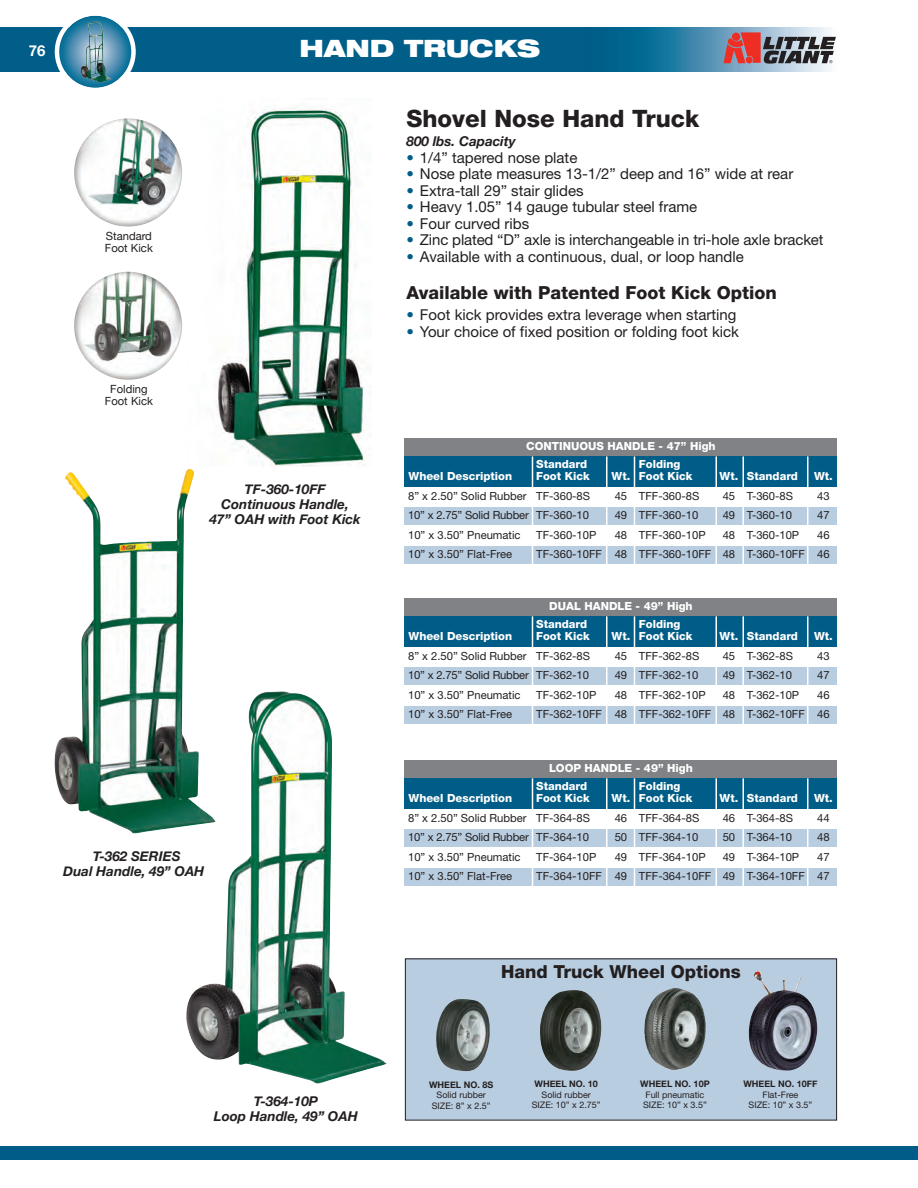
<style>
.page{position:relative;width:918px;height:1188px;background:#fff}
.page>*{position:absolute;margin:0;border:0;box-sizing:border-box;transform-origin:0 0}
.t1{font:800 24px "Helvetica Neue";color:#231f20}
.t2{font:900 expanded 24px "Helvetica Neue";color:#fff}
.t3{font:800 18px "Helvetica Neue";color:#231f20}
.t4{font:15px "Helvetica Neue";color:#231f20}
.t5{font:700 15px "Helvetica Neue";color:#fff}
.t6{font:italic 700 13.5px/15px "Helvetica Neue";color:#231f20;text-align:center}
.t7{font:11.25px "Helvetica Neue";color:#231f20}
.t8{font:800 11.25px/18px "Helvetica Neue";color:#fff}
.t9{font:11.25px/12px "Helvetica Neue";color:#231f20}
.t10{font:9px/10.5px "Helvetica Neue";color:#231f20;text-align:center}
.t11{font:700 9px "Helvetica Neue";color:#231f20}
.s1{color:#005d87}
</style>
<div class="page">
<img style="left:218px;top:98px;width:153px;height:368px">
<img style="left:55px;top:469px;width:139px;height:365px">
<img style="left:186px;top:691px;width:201px;height:393px">
<img style="left:74px;top:118px;width:108px;height:108px;border-radius:50%">
<img style="left:74px;top:272px;width:108px;height:108px;border-radius:50%">
<img style="left:0;top:27px;width:831px;height:45px">
<svg style="left:724px;top:32px;width:112px;height:32px"></svg>
<svg style="left:55px;top:15px;width:81px;height:73px"></svg>
<img style="left:81px;top:23px;width:21px;height:54px">
<div style="left:0;top:1146px;width:918px;height:14px;background:#005d87"></div>
<div style="left:405px;top:438px;width:432px;height:49px;background:#005d87"></div>
<div style="left:405px;top:507px;width:432px;height:18px;background:#b9cde0"></div>
<div style="left:405px;top:546px;width:432px;height:18px;background:#b9cde0"></div>
<div style="left:405px;top:438px;width:432px;height:18px;background:#808285"></div>
<hr style="left:606px;top:456px;width:1px;height:109px;background:#fff">
<hr style="left:634px;top:456px;width:1px;height:109px;background:#fff">
<hr style="left:715px;top:456px;width:2px;height:109px;background:#fff">
<hr style="left:742px;top:456px;width:2px;height:109px;background:#fff">
<hr style="left:807px;top:456px;width:1px;height:109px;background:#fff">
<hr style="left:532px;top:456px;width:1px;height:109px;background:#fff">
<div style="left:405px;top:598px;width:432px;height:48px;background:#005d87"></div>
<div style="left:405px;top:667px;width:432px;height:18px;background:#b9cde0"></div>
<div style="left:405px;top:706px;width:432px;height:18px;background:#b9cde0"></div>
<div style="left:405px;top:598px;width:432px;height:18px;background:#808285"></div>
<hr style="left:606px;top:616px;width:1px;height:109px;background:#fff">
<hr style="left:634px;top:616px;width:1px;height:109px;background:#fff">
<hr style="left:715px;top:616px;width:2px;height:109px;background:#fff">
<hr style="left:742px;top:616px;width:2px;height:109px;background:#fff">
<hr style="left:807px;top:616px;width:1px;height:109px;background:#fff">
<hr style="left:532px;top:616px;width:1px;height:109px;background:#fff">
<div style="left:405px;top:760px;width:432px;height:48px;background:#005d87"></div>
<div style="left:405px;top:829px;width:432px;height:18px;background:#b9cde0"></div>
<div style="left:405px;top:868px;width:432px;height:18px;background:#b9cde0"></div>
<div style="left:405px;top:760px;width:432px;height:18px;background:#808285"></div>
<hr style="left:606px;top:778px;width:1px;height:109px;background:#fff">
<hr style="left:634px;top:778px;width:1px;height:109px;background:#fff">
<hr style="left:715px;top:778px;width:2px;height:109px;background:#fff">
<hr style="left:742px;top:778px;width:2px;height:109px;background:#fff">
<hr style="left:807px;top:778px;width:1px;height:109px;background:#fff">
<hr style="left:532px;top:778px;width:1px;height:109px;background:#fff">
<div style="left:405px;top:959px;width:432px;height:161px;background:#b9cde0"></div>
<img style="left:540px;top:990px;width:62px;height:81px">
<img style="left:436px;top:999px;width:54px;height:73px">
<img style="left:749px;top:971px;width:68px;height:99px">
<img style="left:644px;top:988px;width:62px;height:82px">
<h3 class="t5" style="left:29px;top:42px;width:18px">76</h3>
<h1 class="t2" style="left:300px;top:40px;width:242px">HAND TRUCKS</h1>
<p class="t9" style="left:105px;top:230px;width:49px">Standard<br>Foot Kick</p>
<p class="t9" style="left:105px;top:383px;width:49px;text-align:center">Folding<br>Foot Kick</p>
<p class="t6" style="left:209px;top:482px;width:153px">TF-360-10FF<br>Continuous Handle,<br>47” OAH with Foot Kick</p>
<p class="t6" style="left:63px;top:849px;width:143px">T-362 SERIES<br>Dual Handle, 49” OAH</p>
<p class="t6" style="left:214px;top:1093px;width:145px">T-364-10P<br>Loop Handle, 49” OAH</p>
<h1 class="t1" style="left:406px;top:109px;width:294px">Shovel Nose Hand Truck</h1>
<p class="t6" style="left:406px;top:133px;width:111px">800 lbs. Capacity</p>
<h3 class="t4" style="left:406px;top:152px;width:172px"><span class="s1">•</span> 1/4” tapered nose plate</h3>
<h3 class="t4" style="left:406px;top:168px;width:388px"><span class="s1">•</span> Nose plate measures 13-1/2” deep and 16” wide at rear</h3>
<h3 class="t4" style="left:406px;top:185px;width:179px"><span class="s1">•</span> Extra-tall 29” stair glides</h3>
<h3 class="t4" style="left:406px;top:201px;width:292px"><span class="s1">•</span> Heavy 1.05” 14 gauge tubular steel frame</h3>
<h3 class="t4" style="left:406px;top:218px;width:124px"><span class="s1">•</span> Four curved ribs</h3>
<h3 class="t4" style="left:406px;top:234px;width:419px"><span class="s1">•</span> Zinc plated “D” axle is interchangeable in tri-hole axle bracket</h3>
<h3 class="t4" style="left:406px;top:251px;width:339px"><span class="s1">•</span> Available with a continuous, dual, or loop handle</h3>
<h2 class="t3" style="left:406px;top:286px;width:372px">Available with Patented Foot Kick Option</h2>
<h3 class="t4" style="left:406px;top:309px;width:331px"><span class="s1">•</span> Foot kick provides extra leverage when starting</h3>
<h3 class="t4" style="left:406px;top:326px;width:334px"><span class="s1">•</span> Your choice of fixed position or folding foot kick</h3>
<p class="t8" style="left:536px;top:438px;width:181px;text-indent:-10px">CONTINUOUS HANDLE - 47” High<br>Standard</p>
<p class="t8" style="left:639px;top:456px;width:43px">Folding</p>
<p class="t8" style="left:409px;top:468px;width:105px">Wheel Description</p>
<p class="t8" style="left:536px;top:468px;width:55px">Foot Kick</p>
<p class="t8" style="left:612px;top:468px;width:82px">Wt. Foot Kick</p>
<p class="t8" style="left:720px;top:468px;width:80px">Wt. Standard</p>
<p class="t8" style="left:814px;top:468px;width:20px">Wt.</p>
<p class="t7" style="left:408px;top:492px;width:184px">8” x 2.50” Solid Rubber TF-360-8S</p>
<p class="t7" style="left:615px;top:492px;width:86px">45 TFF-360-8S</p>
<p class="t7" style="left:723px;top:492px;width:72px">45 T-360-8S</p>
<p class="t7" style="left:817px;top:492px;width:14px">43</p>
<p class="t7" style="left:408px;top:511px;width:183px">10” x 2.75” Solid Rubber TF-360-10</p>
<p class="t7" style="left:615px;top:511px;width:85px">49 TFF-360-10</p>
<p class="t7" style="left:723px;top:511px;width:71px">49 T-360-10</p>
<p class="t7" style="left:817px;top:511px;width:14px">47</p>
<p class="t7" style="left:408px;top:531px;width:114px">10” x 3.50” Pneumatic</p>
<p class="t7" style="left:536px;top:531px;width:62px">TF-360-10P</p>
<p class="t7" style="left:615px;top:531px;width:92px">48 TFF-360-10P</p>
<p class="t7" style="left:723px;top:531px;width:78px">48 T-360-10P</p>
<p class="t7" style="left:817px;top:531px;width:14px">46</p>
<p class="t7" style="left:408px;top:550px;width:106px">10” x 3.50” Flat-Free</p>
<p class="t7" style="left:536px;top:550px;width:295px">TF-360-10FF 48 TFF-360-10FF 48 T-360-10FF 46</p>
<p class="t8" style="left:536px;top:598px;width:158px;text-indent:13px">DUAL HANDLE - 49” High<br>Standard</p>
<p class="t8" style="left:639px;top:616px;width:43px">Folding</p>
<p class="t8" style="left:409px;top:628px;width:105px">Wheel Description</p>
<p class="t8" style="left:536px;top:628px;width:55px">Foot Kick</p>
<p class="t8" style="left:612px;top:628px;width:82px">Wt. Foot Kick</p>
<p class="t8" style="left:720px;top:628px;width:80px">Wt. Standard</p>
<p class="t8" style="left:814px;top:628px;width:20px">Wt.</p>
<p class="t7" style="left:408px;top:652px;width:184px">8” x 2.50” Solid Rubber TF-362-8S</p>
<p class="t7" style="left:615px;top:652px;width:86px">45 TFF-362-8S</p>
<p class="t7" style="left:723px;top:652px;width:72px">45 T-362-8S</p>
<p class="t7" style="left:817px;top:652px;width:14px">43</p>
<p class="t7" style="left:408px;top:671px;width:183px">10” x 2.75” Solid Rubber TF-362-10</p>
<p class="t7" style="left:615px;top:671px;width:85px">49 TFF-362-10</p>
<p class="t7" style="left:723px;top:671px;width:71px">49 T-362-10</p>
<p class="t7" style="left:817px;top:671px;width:14px">47</p>
<p class="t7" style="left:408px;top:691px;width:114px">10” x 3.50” Pneumatic</p>
<p class="t7" style="left:536px;top:691px;width:62px">TF-362-10P</p>
<p class="t7" style="left:615px;top:691px;width:92px">48 TFF-362-10P</p>
<p class="t7" style="left:723px;top:691px;width:78px">48 T-362-10P</p>
<p class="t7" style="left:817px;top:691px;width:14px">46</p>
<p class="t7" style="left:408px;top:710px;width:106px">10” x 3.50” Flat-Free</p>
<p class="t7" style="left:536px;top:710px;width:295px">TF-362-10FF 48 TFF-362-10FF 48 T-362-10FF 46</p>
<p class="t8" style="left:536px;top:760px;width:158px;text-indent:13px">LOOP HANDLE - 49” High<br>Standard</p>
<p class="t8" style="left:639px;top:778px;width:43px">Folding</p>
<p class="t8" style="left:409px;top:790px;width:105px">Wheel Description</p>
<p class="t8" style="left:536px;top:790px;width:55px">Foot Kick</p>
<p class="t8" style="left:612px;top:790px;width:82px">Wt. Foot Kick</p>
<p class="t8" style="left:720px;top:790px;width:80px">Wt. Standard</p>
<p class="t8" style="left:814px;top:790px;width:20px">Wt.</p>
<p class="t7" style="left:408px;top:814px;width:184px">8” x 2.50” Solid Rubber TF-364-8S</p>
<p class="t7" style="left:615px;top:814px;width:86px">46 TFF-364-8S</p>
<p class="t7" style="left:723px;top:814px;width:72px">46 T-364-8S</p>
<p class="t7" style="left:817px;top:814px;width:14px">44</p>
<p class="t7" style="left:408px;top:833px;width:183px">10” x 2.75” Solid Rubber TF-364-10</p>
<p class="t7" style="left:615px;top:833px;width:85px">50 TFF-364-10</p>
<p class="t7" style="left:723px;top:833px;width:71px">50 T-364-10</p>
<p class="t7" style="left:817px;top:833px;width:14px">48</p>
<p class="t7" style="left:408px;top:853px;width:114px">10” x 3.50” Pneumatic</p>
<p class="t7" style="left:536px;top:853px;width:62px">TF-364-10P</p>
<p class="t7" style="left:615px;top:853px;width:92px">49 TFF-364-10P</p>
<p class="t7" style="left:723px;top:853px;width:78px">49 T-364-10P</p>
<p class="t7" style="left:817px;top:853px;width:14px">47</p>
<p class="t7" style="left:408px;top:872px;width:106px">10” x 3.50” Flat-Free</p>
<p class="t7" style="left:536px;top:872px;width:295px">TF-364-10FF 49 TFF-364-10FF 49 T-364-10FF 47</p>
<h2 class="t3" style="left:501px;top:965px;width:241px">Hand Truck Wheel Options</h2>
<p class="t11" style="left:429px;top:1079px;width:66px">WHEEL NO. 8S</p>
<p class="t10" style="left:432px;top:1091px;width:60px">Solid rubber<br>SIZE: 8” x 2.5”</p>
<p class="t11" style="left:535px;top:1079px;width:65px">WHEEL NO. 10</p>
<p class="t10" style="left:532px;top:1090px;width:70px">Solid rubber<br>SIZE: 10” x 2.75”</p>
<p class="t11" style="left:640px;top:1079px;width:71px">WHEEL NO. 10P</p>
<p class="t10" style="left:643px;top:1090px;width:65px;text-align:left">Full pneumatic<br>SIZE: 10” x 3.5”</p>
<p class="t11" style="left:743px;top:1079px;width:76px">WHEEL NO. 10FF</p>
<p class="t10" style="left:749px;top:1090px;width:65px">Flat-Free<br>SIZE: 10” x 3.5”</p>
</div>
